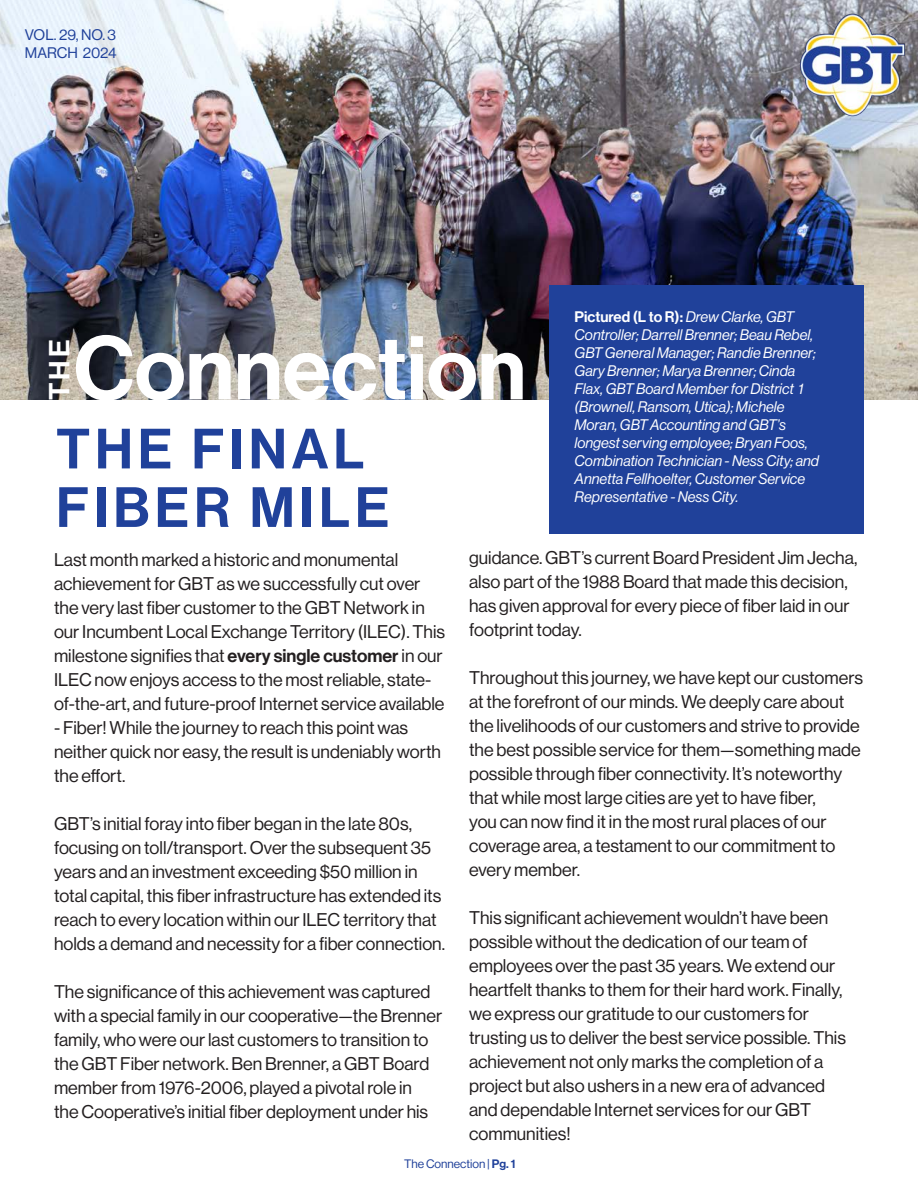
<style>
.page{position:relative;width:918px;height:1188px;background:#fff}
.page>*{position:absolute;margin:0;border:0;box-sizing:border-box;transform-origin:0 0}
.t1{font:88.5px "N Haas Grotesk DS Pro 65 Md";color:#fff}
.t2{font:55.5px "N Haas Grotesk DS Pro 65 Md";letter-spacing:.09em;color:#20419a}
.t3{font:28.5px "N Haas Grotesk DS Pro 65 Md";color:#fff}
.Body_Text{font:18px/24px "Neue Haas Display";color:#231f20}
.Body_Text-2{font:15px/18px "N Haas Grotesk DS Pro 56 It";color:#fff}
.t4{font:15px "Neue Haas Display";color:#20419a}
.t5{font:12px "Neue Haas Display";color:#20419a}
.s1{font-family:"Neue Haas Display Mediu"}
.s2{font-family:"N Haas Grotesk DS Pro 65 Md"}
</style>
<div class="page">
<img style="left:0;top:0;width:918px;height:400px">
<img style="left:789px;top:0;width:128px;height:132px">
<div style="left:549px;top:285px;width:315px;height:249px;background:#20419a"></div>
<p class="t4" style="left:25px;top:27px;width:93px">VOL. 29, NO. 3</p>
<p class="t4" style="left:25px;top:45px;width:93px">MARCH 2024</p>
<p class="Body_Text-2" style="left:575px;top:308px;width:246px"><span class="s1">Pictured (L to R):</span> Drew Clarke, GBT Controller; Darrell Brenner; Beau Rebel, GBT General Manager; Randie Brenner; Gary Brenner; Marya Brenner; Cinda Flax, GBT Board Member for District 1 (Brownell, Ransom, Utica); Michele Moran, GBT Accounting and GBT’s longest serving employee; Bryan Foos, Combination Technician - Ness City; and Annetta Fellhoelter, Customer Service Representative - Ness City.</p>
<p class="t3" style="left:43px;top:400px;width:62px;rotate:-90deg">THE</p>
<p class="t1" style="left:74px;top:317px;width:454px">Connection</p>
<p class="t2" style="left:56px;top:417px;width:310px">THE FINAL</p>
<p class="t2" style="left:56px;top:475px;width:335px">FIBER MILE</p>
<p class="Body_Text" style="left:54px;top:548px;width:393px">Last month marked a historic and monumental achievement for GBT as we successfully cut over the very last fiber customer to the GBT Network in our Incumbent Local Exchange Territory (ILEC). This milestone signifies that <span class="s1">every single customer</span> in our ILEC now enjoys access to the most reliable, state&shy;of-the-art, and future-proof Internet service available</p>
<p class="Body_Text" style="left:54px;top:716px;width:389px">- Fiber! While the journey to reach this point was neither quick nor easy, the result is undeniably worth the effort.</p>
<p class="Body_Text" style="left:54px;top:812px;width:393px">GBT’s initial foray into fiber began in the late 80s, focusing on toll/transport. Over the subsequent 35 years and an investment exceeding $50 million in total capital, this fiber infrastructure has extended its reach to every location within our ILEC territory that holds a demand and necessity for a fiber connection.</p>
<p class="Body_Text" style="left:54px;top:980px;width:390px">The significance of this achievement was captured with a special family in our cooperative—the Brenner family, who were our last customers to transition to the GBT Fiber network. Ben Brenner, a GBT Board member from 1976-2006, played a pivotal role in<br>the Cooperative’s initial fiber deployment under his</p>
<p class="Body_Text" style="left:469px;top:546px;width:390px">guidance. GBT’s current Board President Jim Jecha, also part of the 1988 Board that made this decision, has given approval for every piece of fiber laid in our footprint today.</p>
<p class="Body_Text" style="left:469px;top:666px;width:396px">Throughout this journey, we have kept our customers at the forefront of our minds. We deeply care about the livelihoods of our customers and strive to provide the best possible service for them—something made possible through fiber connectivity. It’s noteworthy that while most large cities are yet to have fiber,<br>you can now find it in the most rural places of our coverage area, a testament to our commitment to every member.</p>
<p class="Body_Text" style="left:469px;top:906px;width:378px">This significant achievement wouldn’t have been possible without the dedication of our team of employees over the past 35 years. We extend our heartfelt thanks to them for their hard work. Finally, we express our gratitude to our customers for trusting us to deliver the best service possible. This achievement not only marks the completion of a project but also ushers in a new era of advanced and dependable Internet services for our GBT communities!</p>
<p class="t5" style="left:404px;top:1157px;width:113px">The Connection | <span class="s2">Pg. 1</span></p>
</div>
